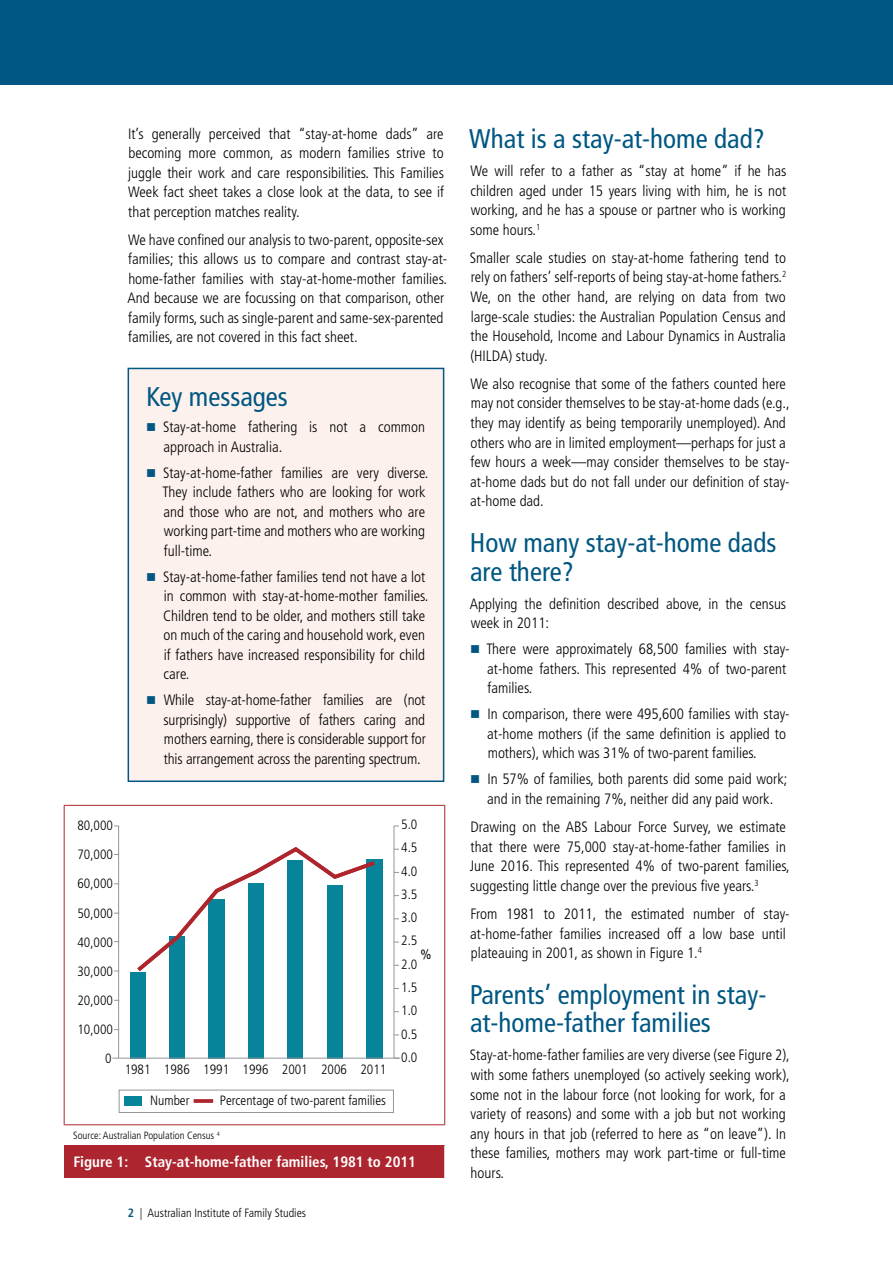
<style>
.page{position:relative;width:893px;height:1263px;background:#fff}
.page>*{position:absolute;margin:0;border:0;box-sizing:border-box;transform-origin:0 0}
.t1{font:condensed 27px/28.7px "Frutiger LT Std";color:#005782}
.t2{font:300 condensed 15px/19.6px "Frutiger LT Std";color:#000}
.t3{font:700 condensed 15px "Frutiger LT Std";color:#fff}
.t4{font:300 condensed 13.5px "Frutiger LT";color:#000}
.t5{font:300 condensed 13.5px "Frutiger";color:#000}
.t6{font:condensed 13.5px "Frutiger";color:#000}
.t7{font:300 condensed 12px "Frutiger LT Std";color:#000}
.t8{font:300 condensed 10.5px "Frutiger LT Std";color:#000}
.s1{font-weight:700;color:#005782}
</style>
<div class="page">
<div style="left:0;top:0;width:893px;height:85px;background:#005783"></div>
<div style="left:64px;top:1145px;width:381px;height:33px;background:#ad252e"></div>
<hr style="left:444px;top:1145px;width:1px;height:33px;background:#fff">
<hr style="left:64px;top:805px;width:381px;height:1px;background:#ad252e">
<hr style="left:64px;top:806px;width:1px;height:318px;background:#ad252e">
<hr style="left:444px;top:806px;width:1px;height:318px;background:#ad252e">
<hr style="left:64px;top:1124px;width:381px;height:1px;background:#ad252e">
<div style="left:366px;top:859px;width:16px;height:199px;background:#078499"></div>
<div style="left:327px;top:885px;width:15px;height:173px;background:#078499"></div>
<div style="left:288px;top:860px;width:15px;height:198px;background:#078499"></div>
<div style="left:249px;top:882px;width:15px;height:176px;background:#078499"></div>
<div style="left:209px;top:899px;width:16px;height:159px;background:#078499"></div>
<div style="left:170px;top:936px;width:15px;height:122px;background:#078499"></div>
<div style="left:130px;top:972px;width:16px;height:86px;background:#078499"></div>
<hr style="left:112px;top:1058px;width:288px;height:1px;background:#939598">
<svg style="left:137px;top:847px;width:238px;height:128px"></svg>
<hr style="left:118px;top:826px;width:1px;height:232px;background:#939598">
<hr style="left:394px;top:826px;width:1px;height:232px;background:#939598">
<div style="left:119px;top:1090px;width:275px;height:23px;border:1px solid #939598"></div>
<div style="left:124px;top:1096px;width:18px;height:9px;background:#078499"></div>
<svg style="left:194px;top:1099px;width:19px;height:4px"></svg>
<div style="left:128px;top:368px;width:316px;height:413px;background:#fcf1ed"></div>
<div style="left:128px;top:368px;width:316px;height:414px;border:2px solid #005783"></div>
<p class="t2" style="left:128px;top:124px;width:317px;text-align:justify">It’s generally perceived that “stay-at-home dads” are becoming more common, as modern families strive to juggle their work and care responsibilities. This Families Week fact sheet takes a close look at the data, to see if that perception matches reality.</p>
<p class="t2" style="left:127px;top:230px;width:321px">We have confined our analysis to two-parent, opposite-sex families; this allows us to compare and contrast stay-at&shy;home-father families with stay-at-home-mother families.<br>And because we are focussing on that comparison, other family forms, such as single-parent and same-sex-parented families, are not covered in this fact sheet.</p>
<h1 class="t1" style="left:146px;top:383px;width:143px">Key messages</h1>
<p class="t2" style="left:163px;top:418px;width:264px">Stay-at-home fathering is not a common approach in Australia.</p>
<p class="t2" style="left:163px;top:463px;width:267px">Stay-at-home-father families are very diverse.<br>They include fathers who are looking for work and those who are not, and mothers who are working part-time and mothers who are working full-time.</p>
<p class="t2" style="left:163px;top:567px;width:267px">Stay-at-home-father families tend not have a lot in common with stay-at-home-mother families.<br>Children tend to be older, and mothers still take on much of the caring and household work, even if fathers have increased responsibility for child care.</p>
<p class="t2" style="left:164px;top:690px;width:264px;text-align:justify">While stay-at-home-father families are (not surprisingly) supportive of fathers caring and mothers earning, there is considerable support for this arrangement across the parenting spectrum.</p>
<p class="t4" style="left:77px;top:818px;width:37px">80,000</p>
<p class="t4" style="left:77px;top:847px;width:37px">70,000</p>
<p class="t4" style="left:77px;top:876px;width:37px">60,000</p>
<p class="t4" style="left:77px;top:905px;width:37px">50,000</p>
<p class="t4" style="left:77px;top:934px;width:37px">40,000</p>
<p class="t4" style="left:77px;top:963px;width:37px">30,000</p>
<p class="t4" style="left:77px;top:992px;width:37px">20,000</p>
<p class="t4" style="left:77px;top:1022px;width:37px">10,000</p>
<p class="t4" style="left:105px;top:1051px;width:8px">0</p>
<p class="t4" style="left:125px;top:1062px;width:263px">1981 1986 1991 1996 2001 2006 2011</p>
<p class="t4" style="left:401px;top:817px;width:18px">5.0</p>
<p class="t4" style="left:401px;top:840px;width:18px">4.5</p>
<p class="t4" style="left:401px;top:863px;width:18px">4.0</p>
<p class="t4" style="left:401px;top:886px;width:18px">3.5</p>
<p class="t4" style="left:401px;top:910px;width:18px">3.0</p>
<p class="t4" style="left:401px;top:933px;width:18px">2.5</p>
<p class="t6" style="left:420px;top:946px;width:12px">%</p>
<p class="t4" style="left:401px;top:956px;width:18px">2.0</p>
<p class="t4" style="left:401px;top:980px;width:18px">1.5</p>
<p class="t4" style="left:401px;top:1003px;width:18px">1.0</p>
<p class="t4" style="left:401px;top:1026px;width:18px">0.5</p>
<p class="t4" style="left:401px;top:1049px;width:18px">0.0</p>
<p class="t4" style="left:150px;top:1092px;width:41px">Number</p>
<p class="t5" style="left:220px;top:1092px;width:168px">Percentage of two-parent families</p>
<p class="t8" style="left:73px;top:1129px;width:148px">Source: Australian Population Census <sup>4</sup></p>
<p class="t3" style="left:73px;top:1153px;width:344px">Figure 1: Stay-at-home-father families, 1981 to 2011</p>
<p class="t7" style="left:128px;top:1206px;width:180px"><span class="s1">2</span> | Australian Institute of Family Studies</p>
<h1 class="t1" style="left:469px;top:124px;width:297px">What is a stay-at-home dad?</h1>
<p class="t2" style="left:470px;top:161px;width:317px;text-align:justify">We will refer to a father as “stay at home” if he has children aged under 15 years living with him, he is not working, and he has a spouse or partner who is working some hours.<sup>1</sup></p>
<p class="t2" style="left:470px;top:248px;width:318px;text-align:justify">Smaller scale studies on stay-at-home fathering tend to rely on fathers’ self-reports of being stay-at-home fathers.<sup>2<br></sup>We, on the other hand, are relying on data from two large-scale studies: the Australian Population Census and the Household, Income and Labour Dynamics in Australia (HILDA) study.</p>
<p class="t2" style="left:470px;top:374px;width:321px">We also recognise that some of the fathers counted here may not consider themselves to be stay-at-home dads (e.g., they may identify as being temporarily unemployed). And others who are in limited employment—perhaps for just a few hours a week—may consider themselves to be stay&shy;at-home dads but do not fall under our definition of stay&shy;at-home dad.</p>
<h1 class="t1" style="left:470px;top:528px;width:308px">How many stay-at-home dads are there?</h1>
<p class="t2" style="left:470px;top:594px;width:318px">Applying the definition described above, in the census week in 2011:</p>
<p class="t2" style="left:486px;top:639px;width:305px">There were approximately 68,500 families with stay&shy;at-home fathers. This represented 4% of two-parent families.</p>
<p class="t2" style="left:487px;top:704px;width:304px">In comparison, there were 495,600 families with stay&shy;at-home mothers (if the same definition is applied to mothers), which was 31% of two-parent families.</p>
<p class="t2" style="left:487px;top:770px;width:302px">In 57% of families, both parents did some paid work; and in the remaining 7%, neither did any paid work.</p>
<p class="t2" style="left:470px;top:817px;width:322px">Drawing on the ABS Labour Force Survey, we estimate that there were 75,000 stay-at-home-father families in June 2016. This represented 4% of two-parent families, suggesting little change over the previous five years.<sup>3</sup></p>
<p class="t2" style="left:470px;top:904px;width:321px">From 1981 to 2011, the estimated number of stay&shy;at-home-father families increased off a low base until plateauing in 2001, as shown in Figure 1.<sup>4</sup></p>
<h1 class="t1" style="left:470px;top:980px;width:298px">Parents’ employment in stay&shy;at-home-father families</h1>
<p class="t2" style="left:470px;top:1045px;width:321px">Stay-at-home-father families are very diverse (see Figure 2), with some fathers unemployed (so actively seeking work), some not in the labour force (not looking for work, for a variety of reasons) and some with a job but not working any hours in that job (referred to here as “on leave”). In these families, mothers may work part-time or full-time hours.</p>
</div>
